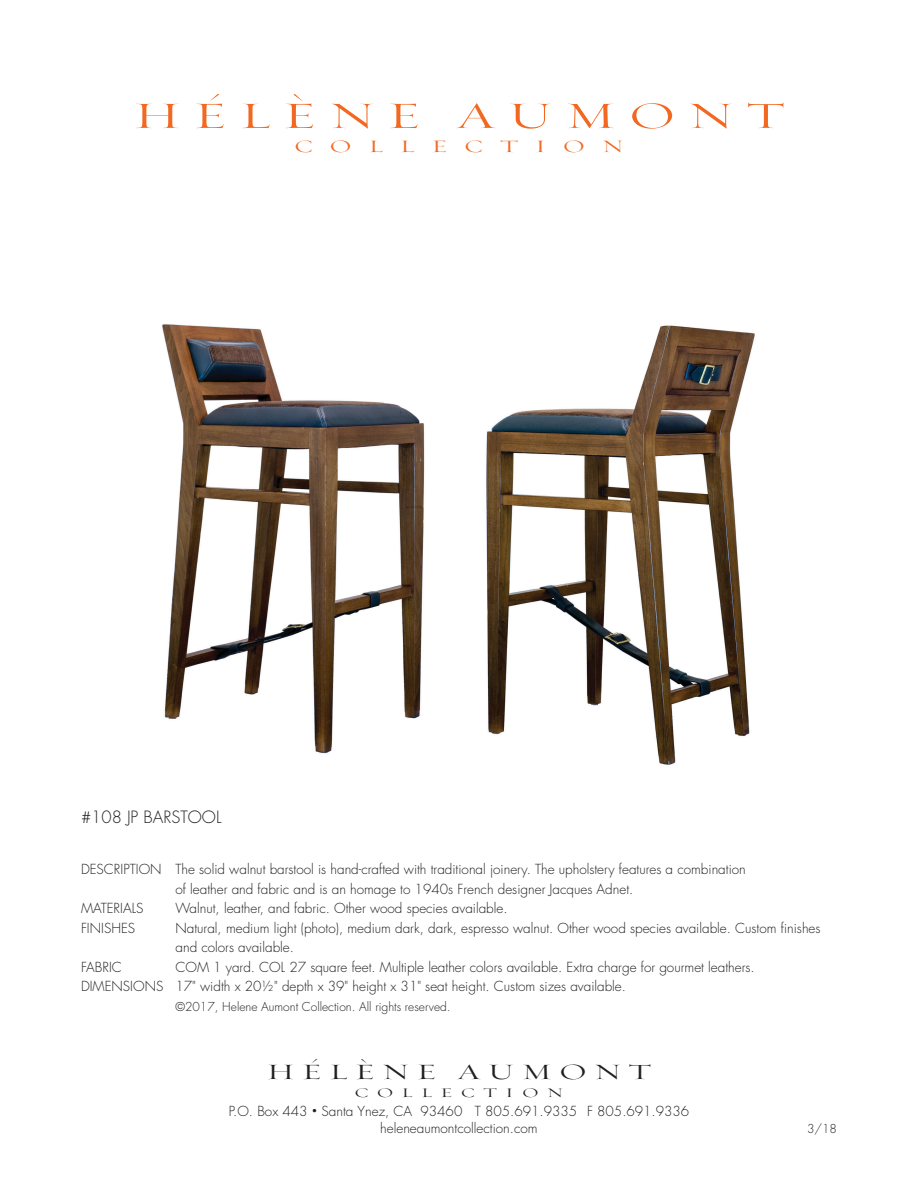
<style>
.page{position:relative;width:918px;height:1188px;background:#fff}
.page>*{position:absolute;margin:0;border:0;box-sizing:border-box;transform-origin:0 0}
.t1{font:38.1px "Requiem Fine HTF Roman";letter-spacing:.2em;color:#f26821;scale:1.5 1}
.t2{font:22.5px "Requiem Fine HTF Roman";letter-spacing:.2em;color:#231f20;scale:1.5 1}
.t3{font:18px "Requiem Fine HTF Roman";letter-spacing:.61em;color:#f26821;scale:1.5 1}
.Front_description{font:300 16.5px "Futura";color:#231f20}
.Body_text{font:300 13.5px/17.2px "Futura";color:#231f20;text-align:center}
.t4{font:13.5px "Requiem Fine HTF Roman";letter-spacing:.4em;color:#231f20;scale:1.5 1}
.Body_text-2{font:300 12px "Futura";color:#231f20}
.s1{font-size:9px}
</style>
<div class="page">
<img style="left:162px;top:324px;width:593px;height:441px">
<h1 class="t1" style="left:133px;top:93px;width:436px">HÉLÈNE AUMONT</h1>
<h3 class="t3" style="left:294px;top:136px;width:221px">COLLECTION</h3>
<p class="Front_description" style="left:81px;top:807px;width:142px">#108 JP BARSTOOL</p>
<p class="Body_text" style="left:81px;top:861px;width:666px">DESCRIPTION The solid walnut barstool is hand-crafted with traditional joinery. The upholstery features a combination</p>
<p class="Body_text" style="left:176px;top:881px;width:459px">of leather and fabric and is an homage to 1940s French designer Jacques Adnet.</p>
<p class="Body_text" style="left:81px;top:900px;width:64px">MATERIALS</p>
<p class="Body_text" style="left:176px;top:900px;width:334px">Walnut, leather, and fabric. Other wood species available.</p>
<p class="Body_text" style="left:81px;top:920px;width:56px">FINISHES</p>
<p class="Body_text" style="left:175px;top:919px;width:647px;line-height:19.5px;text-align:left">Natural, medium light (photo), medium dark, dark, espresso walnut. Other wood species available. Custom finishes and colors available.</p>
<p class="Body_text" style="left:81px;top:959px;width:42px">FABRIC</p>
<p class="Body_text" style="left:176px;top:959px;width:581px">COM 1 yard. COL 27 square feet. Multiple leather colors available. Extra charge for gourmet leathers.</p>
<p class="Body_text" style="left:81px;top:978px;width:547px">DIMENSIONS 17" width x 20½" depth x 39" height x 31" seat height. Custom sizes available.</p>
<p class="Body_text-2" style="left:176px;top:999px;width:277px">©2017, Helene Aumont Collection. All rights reserved.</p>
<h2 class="t2" style="left:266px;top:1058px;width:258px">HÉLÈNE AUMONT</h2>
<p class="t4" style="left:354px;top:1084px;width:141px">COLLECTION</p>
<p class="Body_text" style="left:229px;top:1103px;width:462px">P.O. Box 443 <span class="s1">•</span> Santa Ynez, CA 93460 T 805.691.9335 F 805.691.9336 heleneaumontcollection.com</p>
<p class="Body_text-2" style="left:807px;top:1121px;width:31px">3/18</p>
</div>
